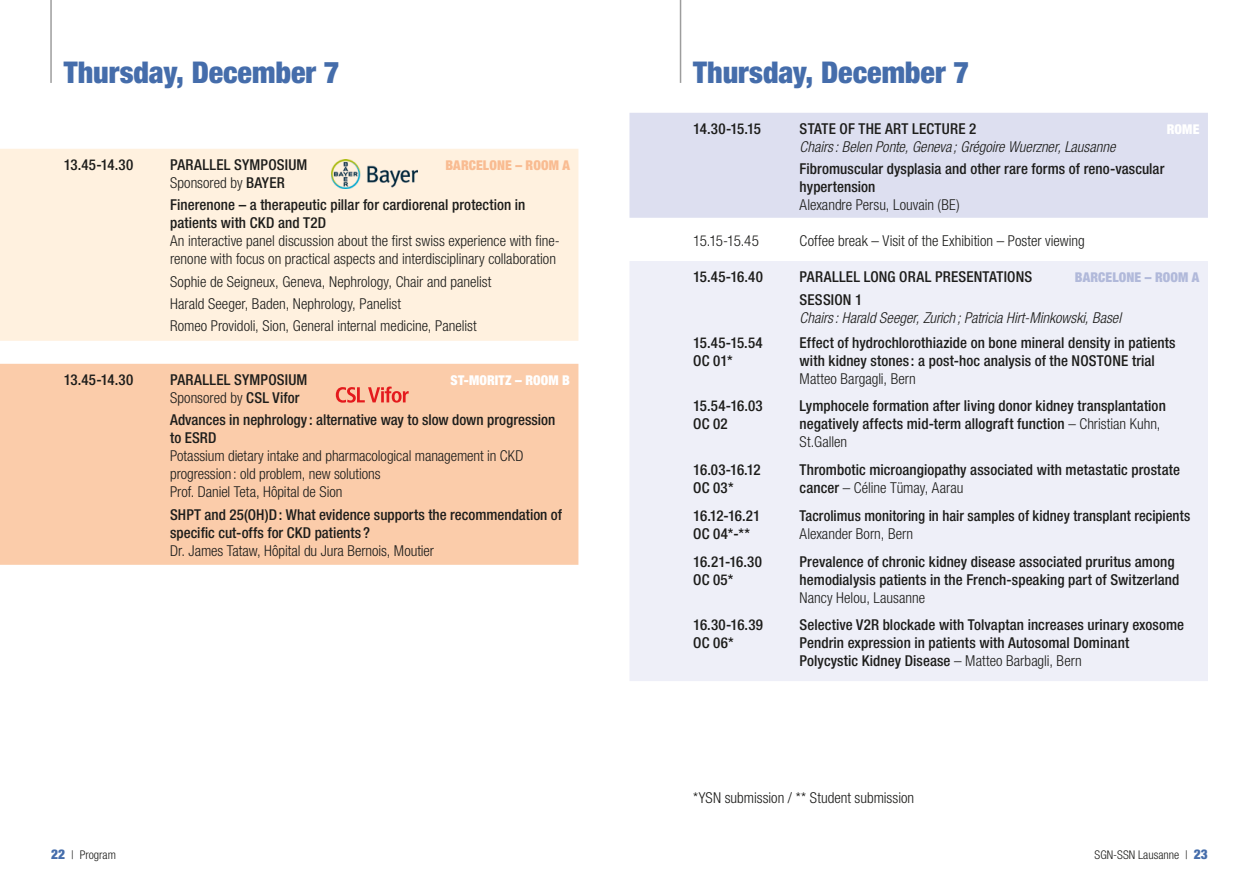
<style>
.page{position:relative;width:1259px;height:893px;background:#fff}
.page>*{position:absolute;margin:0;border:0;box-sizing:border-box;transform-origin:0 0}
.t1{font:900 condensed 30px "Helvetica Neue LT Std";color:#456dab}
.t2{font:500 condensed 15px/18px "Helvetica Neue LT Std";letter-spacing:.005em;color:#1d1d1b}
.t3{font:300 condensed 15px/18px "Helvetica Neue LT Std";color:#1d1d1b}
.t4{font:italic 300 condensed 15px "Helvetica Neue LT Std";color:#1d1d1b}
.t5{font:500 condensed 15px/18px "Helvetica Neue LT Std";letter-spacing:-.015em;color:#1d1d1b}
.t6{font:900 condensed 13.5px "Helvetica Neue LT Std";letter-spacing:.01em;color:#fff}
.t7{font:900 condensed 13.5px "Helvetica Neue LT Std";letter-spacing:.01em;color:#f9bc92}
.t8{font:900 condensed 13.5px "Helvetica Neue LT Std";letter-spacing:.01em;color:#b1b9da}
.t9{font:300 condensed 12px "Helvetica Neue LT Std";color:#1d1d1b}
.s1{font-weight:300}
.s2{font-weight:900;font-size:13.5px;color:#456dab}
</style>
<div class="page">
<hr style="left:50px;top:0;width:2px;height:83px;background:#9d9d9d">
<hr style="left:680px;top:0;width:1px;height:83px;background:#9d9d9d">
<div style="left:0;top:149px;width:578px;height:192px;background:#fff1df"></div>
<div style="left:0;top:364px;width:578px;height:201px;background:#fbccaa"></div>
<img style="left:332px;top:159px;width:85px;height:29px">
<svg style="left:336px;top:387px;width:73px;height:16px"></svg>
<div style="left:629px;top:113px;width:579px;height:105px;background:#dddff0"></div>
<div style="left:629px;top:261px;width:579px;height:420px;background:#eeeff8"></div>
<h1 class="t1" style="left:64px;top:54px;width:277px">Thursday, December 7</h1>
<p class="t2" style="left:64px;top:156px;width:71px">13.45-14.30</p>
<p class="t2" style="left:170px;top:156px;width:139px">PARALLEL SYMPOSIUM</p>
<p class="t7" style="left:445px;top:157px;width:126px">BARCELONE – ROOM A</p>
<p class="t2" style="left:170px;top:171px;width:357px;line-height:22.2px"><span class="s1">Sponsored by</span> BAYER<br>Finerenone – a therapeutic pillar for cardiorenal protection in</p>
<p class="t2" style="left:170px;top:214px;width:157px">patients with CKD and T2D</p>
<p class="t3" style="left:170px;top:232px;width:391px">An interactive panel discussion about the first swiss experience with fine&shy;renone with focus on practical aspects and interdisciplinary collaboration</p>
<p class="t3" style="left:170px;top:270px;width:323px;line-height:22.2px">Sophie de Seigneux, Geneva, Nephrology, Chair and panelist<br>Harald Seeger, Baden, Nephrology, Panelist<br>Romeo Providoli, Sion, General internal medicine, Panelist</p>
<p class="t2" style="left:64px;top:370px;width:71px">13.45-14.30</p>
<p class="t2" style="left:170px;top:370px;width:139px">PARALLEL SYMPOSIUM</p>
<p class="t6" style="left:450px;top:372px;width:121px">ST-MORITZ – ROOM B</p>
<p class="t2" style="left:170px;top:386px;width:387px;line-height:22.2px"><span class="s1">Sponsored by</span> CSL Vifor<br>Advances in nephrology : alternative way to slow down progression</p>
<p class="t2" style="left:170px;top:429px;width:48px">to ESRD</p>
<p class="t3" style="left:170px;top:447px;width:355px">Potassium dietary intake and pharmacological management in CKD progression : old problem, new solutions<br>Prof. Daniel Teta, Hôpital de Sion</p>
<p class="t2" style="left:170px;top:505px;width:393px">SHPT and 25(OH)D: What evidence supports the recommendation of specific cut-offs for CKD patients?</p>
<p class="t3" style="left:170px;top:541px;width:265px">Dr. James Tataw, Hôpital du Jura Bernois, Moutier</p>
<h1 class="t1" style="left:693px;top:54px;width:277px">Thursday, December 7</h1>
<p class="t2" style="left:693px;top:120px;width:69px">14.30-15.15</p>
<p class="t2" style="left:799px;top:120px;width:178px">STATE OF THE ART LECTURE 2</p>
<p class="t6" style="left:1167px;top:121px;width:34px">ROME</p>
<p class="t4" style="left:799px;top:138px;width:317px">Chairs: Belen Ponte, Geneva ; Grégoire Wuerzner, Lausanne</p>
<p class="t2" style="left:799px;top:160px;width:366px">Fibromuscular dysplasia and other rare forms of reno-vascular hypertension</p>
<p class="t3" style="left:799px;top:196px;width:162px">Alexandre Persu, Louvain (BE)</p>
<p class="t3" style="left:693px;top:232px;width:67px">15.15-15.45</p>
<p class="t3" style="left:799px;top:232px;width:287px">Coffee break – Visit of the Exhibition – Poster viewing</p>
<p class="t2" style="left:693px;top:268px;width:71px">15.45-16.40</p>
<p class="t2" style="left:799px;top:268px;width:234px">PARALLEL LONG ORAL PRESENTATIONS</p>
<p class="t8" style="left:1075px;top:269px;width:126px">BARCELONE – ROOM A</p>
<p class="t2" style="left:799px;top:290px;width:64px">SESSION 1</p>
<p class="t4" style="left:799px;top:309px;width:323px">Chairs: Harald Seeger, Zurich ; Patricia Hirt-Minkowski, Basel</p>
<p class="t2" style="left:693px;top:333px;width:71px">15.45-15.54<br>OC 01*</p>
<p class="t2" style="left:799px;top:333px;width:377px">Effect of hydrochlorothiazide on bone mineral density in patients with kidney stones : a post-hoc analysis of the NOSTONE trial</p>
<p class="t3" style="left:799px;top:369px;width:118px">Matteo Bargagli, Bern</p>
<p class="t2" style="left:693px;top:397px;width:71px">15.54-16.03<br>OC 02</p>
<p class="t2" style="left:799px;top:397px;width:368px">Lymphocele formation after living donor kidney transplantation negatively affects mid-term allograft function <span class="s1">– Christian Kuhn,<br>St.Gallen</span></p>
<p class="t2" style="left:693px;top:461px;width:69px">16.03-16.12<br>OC 03*</p>
<p class="t2" style="left:799px;top:461px;width:382px">Thrombotic microangiopathy associated with metastatic prostate cancer <span class="s1">– Céline Tümay, Aarau</span></p>
<p class="t5" style="left:693px;top:506px;width:69px">16.12-16.21<br>OC 04*-**</p>
<p class="t2" style="left:799px;top:506px;width:392px">Tacrolimus monitoring in hair samples of kidney transplant recipients</p>
<p class="t3" style="left:799px;top:524px;width:115px">Alexander Born, Bern</p>
<p class="t2" style="left:693px;top:552px;width:70px">16.21-16.30<br>OC 05*</p>
<p class="t2" style="left:799px;top:552px;width:381px">Prevalence of chronic kidney disease associated pruritus among hemodialysis patients in the French-speaking part of Switzerland</p>
<p class="t3" style="left:799px;top:588px;width:127px">Nancy Helou, Lausanne</p>
<p class="t2" style="left:693px;top:616px;width:71px">16.30-16.39<br>OC 06*</p>
<p class="t2" style="left:799px;top:616px;width:386px">Selective V2R blockade with Tolvaptan increases urinary exosome<br>Pendrin expression in patients with Autosomal Dominant<br>Polycystic Kidney Disease <span class="s1">– Matteo Barbagli, Bern</span></p>
<p class="t3" style="left:693px;top:789px;width:222px">*YSN submission / ** Student submission</p>
<p class="t9" style="left:51px;top:848px;width:66px"><span class="s2">22</span> | Program</p>
<p class="t9" style="left:1094px;top:848px;width:115px">SGN-SSN Lausanne | <span class="s2">23</span></p>
</div>
